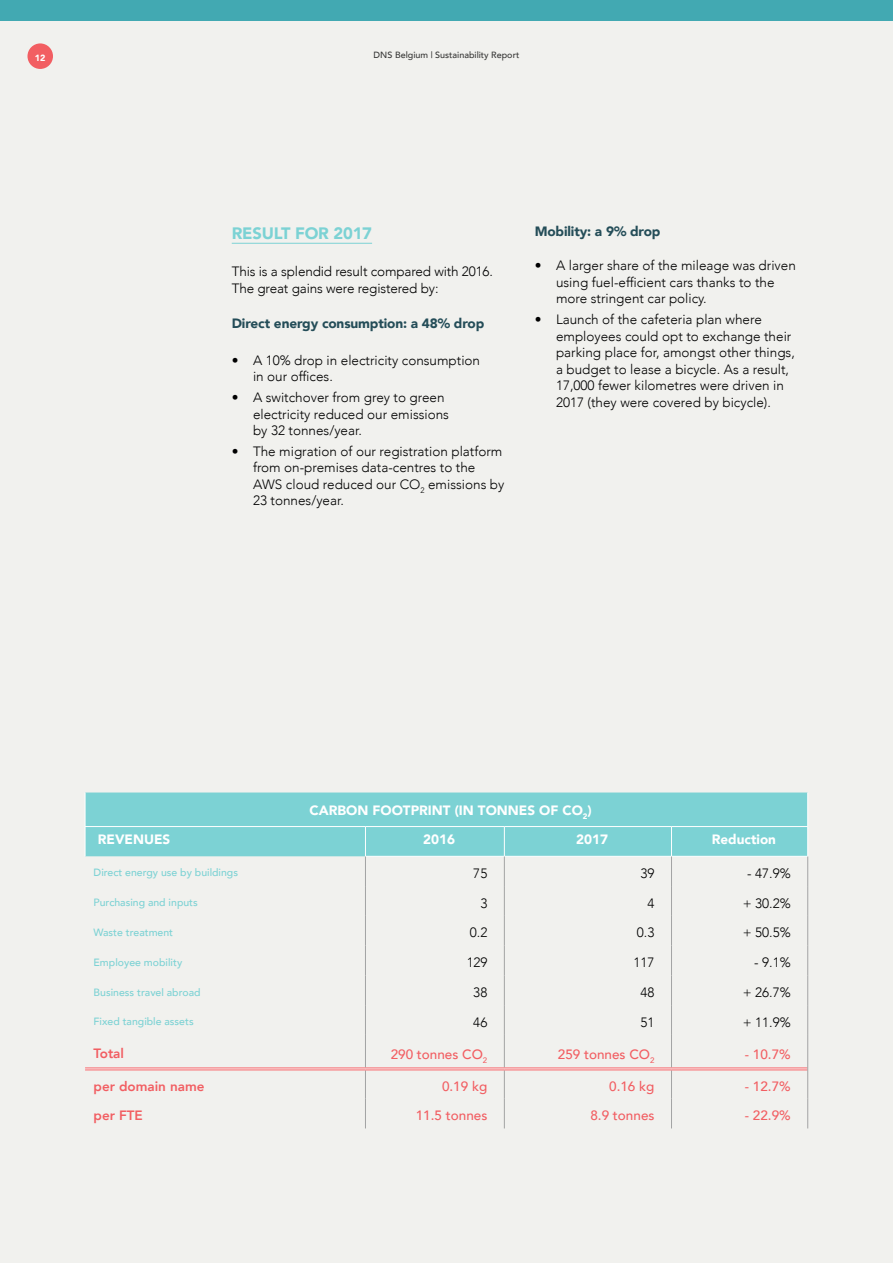
<style>
.page{position:relative;width:893px;height:1263px;background:#f1f1ee}
.page>*{position:absolute;margin:0;border:0;box-sizing:border-box;transform-origin:0 0}
.t1{font:900 16.5px "Avenir";letter-spacing:-.01em;color:#7cd2d4}
.t2{font:300 13.5px/16.5px "Avenir";color:#000}
.t3{font:500 13.5px "Avenir";color:#f25e62}
.t4{font:900 13.5px "Avenir";color:#fff}
.t5{font:900 13.5px "Avenir";letter-spacing:-.01em;color:#244d58}
.t6{font:800 13.5px "Avenir";color:#f25e62}
.t7{font:500 10.5px "Avenir";color:#7cd2d4}
.t8{font:500 9px "Avenir";color:#373736}
.t9{font:900 9px "Avenir";color:#fff}
</style>
<div class="page">
<div style="left:0;top:0;width:893px;height:21px;background:#42a9b2"></div>
<div style="left:27px;top:43px;width:26px;height:26px;background:#f25e62;border-radius:50%"></div>
<hr style="left:232px;top:243px;width:140px;height:1px;background:#7cd2d4">
<div style="left:86px;top:792px;width:721px;height:64px;background:#7cd2d4"></div>
<hr style="left:85px;top:1067px;width:280px;height:3px;background:#fff">
<hr style="left:365px;top:1067px;width:139px;height:3px;background:#fff">
<hr style="left:504px;top:1067px;width:167px;height:3px;background:#fff">
<hr style="left:671px;top:1067px;width:136px;height:3px;background:#fff">
<hr style="left:85px;top:792px;width:1px;height:34px;background:#fff">
<hr style="left:807px;top:792px;width:1px;height:34px;background:#fff">
<svg style="left:365px;top:827px;width:1px;height:29px"></svg>
<svg style="left:504px;top:827px;width:1px;height:29px"></svg>
<svg style="left:671px;top:827px;width:1px;height:29px"></svg>
<hr style="left:85px;top:826px;width:280px;height:1px;background:#fff">
<svg style="left:85px;top:827px;width:1px;height:29px"></svg>
<hr style="left:365px;top:826px;width:139px;height:1px;background:#fff">
<hr style="left:504px;top:826px;width:167px;height:1px;background:#fff">
<hr style="left:671px;top:826px;width:137px;height:1px;background:#fff">
<svg style="left:807px;top:827px;width:1px;height:28px"></svg>
<hr style="left:365px;top:856px;width:139px;height:1px;background:#fff">
<hr style="left:504px;top:856px;width:167px;height:1px;background:#fff">
<hr style="left:671px;top:856px;width:137px;height:1px;background:#fff">
<hr style="left:504px;top:856px;width:1px;height:30px;background:#a3a4a4">
<hr style="left:671px;top:856px;width:1px;height:30px;background:#a3a4a4">
<hr style="left:504px;top:886px;width:1px;height:30px;background:#a3a4a4">
<hr style="left:671px;top:886px;width:1px;height:30px;background:#a3a4a4">
<svg style="left:504px;top:916px;width:1px;height:29px"></svg>
<svg style="left:671px;top:916px;width:1px;height:29px"></svg>
<hr style="left:504px;top:945px;width:1px;height:30px;background:#a3a4a4">
<hr style="left:671px;top:945px;width:1px;height:30px;background:#a3a4a4">
<hr style="left:504px;top:975px;width:1px;height:30px;background:#a3a4a4">
<hr style="left:671px;top:975px;width:1px;height:30px;background:#a3a4a4">
<hr style="left:504px;top:1005px;width:1px;height:30px;background:#a3a4a4">
<hr style="left:671px;top:1005px;width:1px;height:30px;background:#a3a4a4">
<hr style="left:504px;top:1035px;width:1px;height:32px;background:#a3a4a4">
<hr style="left:671px;top:1035px;width:1px;height:32px;background:#a3a4a4">
<svg style="left:504px;top:1070px;width:1px;height:58px"></svg>
<svg style="left:671px;top:1070px;width:1px;height:58px"></svg>
<hr style="left:365px;top:856px;width:1px;height:30px;background:#a3a4a4">
<hr style="left:365px;top:886px;width:1px;height:30px;background:#a3a4a4">
<svg style="left:365px;top:916px;width:1px;height:29px"></svg>
<hr style="left:365px;top:945px;width:1px;height:30px;background:#a3a4a4">
<hr style="left:365px;top:975px;width:1px;height:30px;background:#a3a4a4">
<hr style="left:365px;top:1005px;width:1px;height:30px;background:#a3a4a4">
<hr style="left:365px;top:1035px;width:1px;height:32px;background:#a3a4a4">
<svg style="left:365px;top:1070px;width:1px;height:58px"></svg>
<hr style="left:85px;top:1067px;width:280px;height:1px;background:#f25e62">
<hr style="left:85px;top:1069px;width:280px;height:1px;background:#f25e62">
<hr style="left:365px;top:1067px;width:139px;height:1px;background:#f25e62">
<hr style="left:365px;top:1069px;width:139px;height:1px;background:#f25e62">
<hr style="left:504px;top:1067px;width:167px;height:1px;background:#f25e62">
<hr style="left:504px;top:1069px;width:167px;height:1px;background:#f25e62">
<hr style="left:671px;top:1067px;width:136px;height:1px;background:#f25e62">
<hr style="left:671px;top:1069px;width:136px;height:1px;background:#f25e62">
<hr style="left:807px;top:856px;width:1px;height:30px;background:#a3a4a4">
<hr style="left:807px;top:886px;width:1px;height:30px;background:#a3a4a4">
<svg style="left:807px;top:916px;width:1px;height:29px"></svg>
<hr style="left:807px;top:945px;width:1px;height:30px;background:#a3a4a4">
<hr style="left:807px;top:975px;width:1px;height:30px;background:#a3a4a4">
<hr style="left:807px;top:1005px;width:1px;height:30px;background:#a3a4a4">
<hr style="left:807px;top:1035px;width:1px;height:34px;background:#a3a4a4">
<hr style="left:807px;top:1069px;width:1px;height:30px;background:#a3a4a4">
<svg style="left:807px;top:1099px;width:1px;height:29px"></svg>
<p class="t9" style="left:35px;top:50px;width:12px">12</p>
<p class="t8" style="left:374px;top:47px;width:147px">DNS Belgium | Sustainability Report</p>
<p class="t1" style="left:232px;top:219px;width:142px">RESULT FOR 2017</p>
<p class="t2" style="left:232px;top:263px;width:261px">This is a splendid result compared with 2016.<br>The great gains were registered by:</p>
<p class="t5" style="left:232px;top:311px;width:254px">Direct energy consumption: a 48% drop</p>
<p class="t2" style="left:253px;top:352px;width:229px;text-indent:-21px">• A 10% drop in electricity consumption in our offices.</p>
<p class="t2" style="left:253px;top:389px;width:198px;text-indent:-21px">• A switchover from grey to green electricity reduced our emissions by 32 tonnes/year.</p>
<p class="t2" style="left:253px;top:443px;width:253px;text-indent:-21px">• The migration of our registration platform from on-premises data-centres to the AWS cloud reduced our CO<sub>2</sub> emissions by 23 tonnes/year.</p>
<p class="t5" style="left:535px;top:219px;width:127px">Mobility: a 9% drop</p>
<p class="t2" style="left:556px;top:257px;width:241px;text-indent:-21px">• A larger share of the mileage was driven using fuel-efficient cars thanks to the more stringent car policy.</p>
<p class="t2" style="left:556px;top:311px;width:240px;text-indent:-21px">• Launch of the cafeteria plan where employees could opt to exchange their parking place for, amongst other things, a budget to lease a bicycle. As a result, 17,000 fewer kilometres were driven in 2017 (they were covered by bicycle).</p>
<p class="t4" style="left:309px;top:798px;width:284px">CARBON FOOTPRINT (IN TONNES OF CO<sub>2</sub>)</p>
<p class="t4" style="left:98px;top:828px;width:74px">REVENUES</p>
<p class="t4" style="left:423px;top:828px;width:33px">2016</p>
<p class="t4" style="left:576px;top:828px;width:33px">2017</p>
<p class="t4" style="left:712px;top:828px;width:66px">Reduction</p>
<p class="t7" style="left:94px;top:864px;width:146px">Direct energy use by buildings</p>
<p class="t2" style="left:473px;top:865px;width:16px">75</p>
<p class="t2" style="left:640px;top:865px;width:16px">39</p>
<p class="t2" style="left:747px;top:865px;width:45px">- 47.9%</p>
<p class="t7" style="left:94px;top:893px;width:106px">Purchasing and inputs</p>
<p class="t2" style="left:480px;top:895px;width:9px">3</p>
<p class="t2" style="left:647px;top:895px;width:9px">4</p>
<p class="t2" style="left:743px;top:895px;width:50px">+ 30.2%</p>
<p class="t7" style="left:94px;top:923px;width:81px">Waste treatment</p>
<p class="t2" style="left:470px;top:924px;width:19px">0.2</p>
<p class="t2" style="left:637px;top:924px;width:19px">0.3</p>
<p class="t2" style="left:743px;top:924px;width:50px">+ 50.5%</p>
<p class="t7" style="left:94px;top:953px;width:90px">Employee mobility</p>
<p class="t2" style="left:467px;top:954px;width:22px">129</p>
<p class="t2" style="left:633px;top:954px;width:23px">117</p>
<p class="t2" style="left:754px;top:954px;width:38px">- 9.1%</p>
<p class="t7" style="left:94px;top:983px;width:108px">Business travel abroad</p>
<p class="t2" style="left:473px;top:984px;width:16px">38</p>
<p class="t2" style="left:640px;top:984px;width:16px">48</p>
<p class="t2" style="left:743px;top:984px;width:50px">+ 26.7%</p>
<p class="t7" style="left:94px;top:1012px;width:102px">Fixed tangible assets</p>
<p class="t2" style="left:473px;top:1014px;width:16px">46</p>
<p class="t2" style="left:640px;top:1014px;width:16px">51</p>
<p class="t2" style="left:743px;top:1014px;width:50px">+ 11.9%</p>
<p class="t6" style="left:94px;top:1043px;width:32px">Total</p>
<p class="t3" style="left:391px;top:1042px;width:98px">290 tonnes CO<sub>2</sub></p>
<p class="t3" style="left:558px;top:1042px;width:98px">259 tonnes CO<sub>2</sub></p>
<p class="t3" style="left:745px;top:1042px;width:47px">- 10.7%</p>
<p class="t6" style="left:94px;top:1076px;width:112px">per domain name</p>
<p class="t3" style="left:442px;top:1075px;width:47px">0.19 kg</p>
<p class="t3" style="left:609px;top:1075px;width:47px">0.16 kg</p>
<p class="t3" style="left:745px;top:1075px;width:47px">- 12.7%</p>
<p class="t6" style="left:94px;top:1105px;width:51px">per FTE</p>
<p class="t3" style="left:416px;top:1104px;width:73px">11.5 tonnes</p>
<p class="t3" style="left:590px;top:1104px;width:66px">8.9 tonnes</p>
<p class="t3" style="left:745px;top:1104px;width:47px">- 22.9%</p>
</div>
